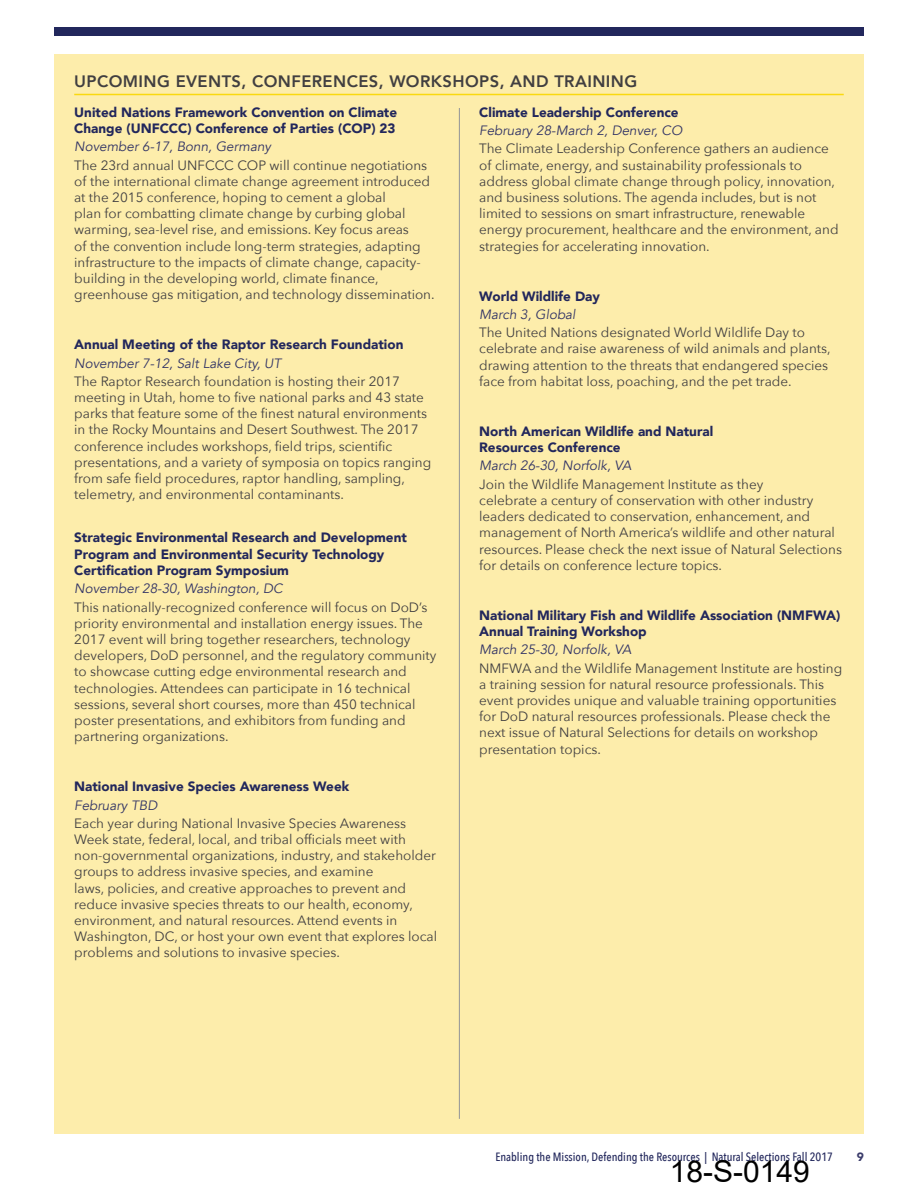
<style>
.page{position:relative;width:918px;height:1188px;background:#fff}
.page>*{position:absolute;margin:0;border:0;box-sizing:border-box;transform-origin:0 0}
.t1{font:30px "Arial";color:#000}
._01_Heading_1_col{font:800 16.5px "Avenir";letter-spacing:.025em;color:#413f41}
.Events_text{font:13.5px/16.2px "Avenir Next";color:#413f41}
._03_Event_Title{font:900 13.5px/16.2px "Avenir";color:#22275c}
._03_Event_Title-2{font:13.5px/16.2px "Avenir Next";color:#413f41}
._03_Date{font:italic 13.5px "Avenir";color:#333566}
._03_Event_Title-3{font:italic 13.5px "Avenir";color:#333566}
.t2{font:500 12px "Avenir Next Condensed";color:#22275c}
.t3{font:900 12px "Avenir";color:#3b3c6b}
</style>
<div class="page">
<div style="left:54px;top:27px;width:810px;height:9px;background:#22275c"></div>
<div style="left:54px;top:54px;width:810px;height:1080px;background:#fdedab"></div>
<hr style="left:74px;top:94px;width:770px;height:1px;background:#fad910">
<hr style="left:459px;top:108px;width:1px;height:1011px;background:#939598">
<p class="_01_Heading_1_col" style="left:74px;top:66px;width:565px">UPCOMING EVENTS, CONFERENCES, WORKSHOPS, AND TRAINING</p>
<p class="_03_Event_Title" style="left:74px;top:104px;width:324px">United Nations Framework Convention on Climate<br>Change (UNFCCC) Conference of Parties (COP) 23</p>
<p class="_03_Date" style="left:74px;top:139px;width:198px">November 6-17, Bonn, Germany</p>
<p class="Events_text" style="left:74px;top:157px;width:362px">The 23rd annual UNFCCC COP will continue negotiations of the international climate change agreement introduced at the 2015 conference, hoping to cement a global<br>plan for combatting climate change by curbing global warming, sea-level rise, and emissions. Key focus areas<br>of the convention include long-term strategies, adapting infrastructure to the impacts of climate change, capacity&shy;building in the developing world, climate finance, greenhouse gas mitigation, and technology dissemination.</p>
<p class="_03_Event_Title" style="left:74px;top:336px;width:331px">Annual Meeting of the Raptor Research Foundation</p>
<p class="_03_Date" style="left:74px;top:355px;width:209px">November 7-12, Salt Lake City, UT</p>
<p class="Events_text" style="left:74px;top:373px;width:358px">The Raptor Research foundation is hosting their 2017 meeting in Utah, home to five national parks and 43 state parks that feature some of the finest natural environments in the Rocky Mountains and Desert Southwest. The 2017 conference includes workshops, field trips, scientific presentations, and a variety of symposia on topics ranging from safe field procedures, raptor handling, sampling, telemetry, and environmental contaminants.</p>
<p class="_03_Event_Title" style="left:74px;top:529px;width:334px">Strategic Environmental Research and Development<br>Program and Environmental Security Technology<br>Certification Program Symposium</p>
<p class="_03_Date" style="left:74px;top:581px;width:210px">November 28-30, Washington, DC</p>
<p class="Events_text" style="left:74px;top:599px;width:364px">This nationally-recognized conference will focus on DoD’s priority environmental and installation energy issues. The 2017 event will bring together researchers, technology developers, DoD personnel, and the regulatory community to showcase cutting edge environmental research and technologies. Attendees can participate in 16 technical sessions, several short courses, more than 450 technical poster presentations, and exhibitors from funding and partnering organizations.</p>
<p class="_03_Event_Title" style="left:74px;top:778px;width:277px">National Invasive Species Awareness Week</p>
<p class="_03_Date" style="left:74px;top:797px;width:85px">February TBD</p>
<p class="Events_text" style="left:74px;top:815px;width:364px">Each year during National Invasive Species Awareness Week state, federal, local, and tribal officials meet with non-governmental organizations, industry, and stakeholder groups to address invasive species, and examine<br>laws, policies, and creative approaches to prevent and reduce invasive species threats to our health, economy, environment, and natural resources. Attend events in Washington, DC, or host your own event that explores local problems and solutions to invasive species.</p>
<p class="_03_Event_Title" style="left:479px;top:104px;width:201px">Climate Leadership Conference</p>
<p class="_03_Date" style="left:479px;top:122px;width:205px">February 28-March 2, Denver, CO</p>
<p class="Events_text" style="left:479px;top:141px;width:361px">The Climate Leadership Conference gathers an audience of climate, energy, and sustainability professionals to address global climate change through policy, innovation, and business solutions. The agenda includes, but is not limited to sessions on smart infrastructure, renewable energy procurement, healthcare and the environment, and strategies for accelerating innovation.</p>
<p class="_03_Event_Title" style="left:479px;top:287px;width:122px">World Wildlife Day</p>
<p class="_03_Date" style="left:479px;top:306px;width:98px">March 3, Global</p>
<p class="Events_text" style="left:479px;top:324px;width:353px">The United Nations designated World Wildlife Day to celebrate and raise awareness of wild animals and plants, drawing attention to the threats that endangered species face from habitat loss, poaching, and the pet trade.</p>
<p class="_03_Event_Title" style="left:479px;top:423px;width:236px">North American Wildlife and Natural<br>Resources Conference</p>
<p class="_03_Date" style="left:479px;top:458px;width:154px">March 26-30, Norfolk, VA</p>
<p class="Events_text" style="left:479px;top:476px;width:364px">Join the Wildlife Management Institute as they<br>celebrate a century of conservation with other industry leaders dedicated to conservation, enhancement, and management of North America’s wildlife and other natural resources. Please check the next issue of Natural Selections for details on conference lecture topics.</p>
<p class="_03_Event_Title" style="left:479px;top:607px;width:363px">National Military Fish and Wildlife Association (NMFWA)<br>Annual Training Workshop</p>
<p class="_03_Event_Title-3" style="left:479px;top:642px;width:154px">March 25-30, Norfolk, VA</p>
<p class="_03_Event_Title-2" style="left:479px;top:660px;width:365px">NMFWA and the Wildlife Management Institute are hosting a training session for natural resource professionals. This event provides unique and valuable training opportunities for DoD natural resources professionals. Please check the next issue of Natural Selections for details on workshop presentation topics.</p>
<p class="t2" style="left:495px;top:1150px;width:339px">Enabling the Mission, Defending the Resources | Natural Selections Fall 2017</p>
<p class="t3" style="left:857px;top:1147px;width:9px">9</p>
<h1 class="t1" style="left:670px;top:1151px;width:142px">18-S-0149</h1>
</div>
